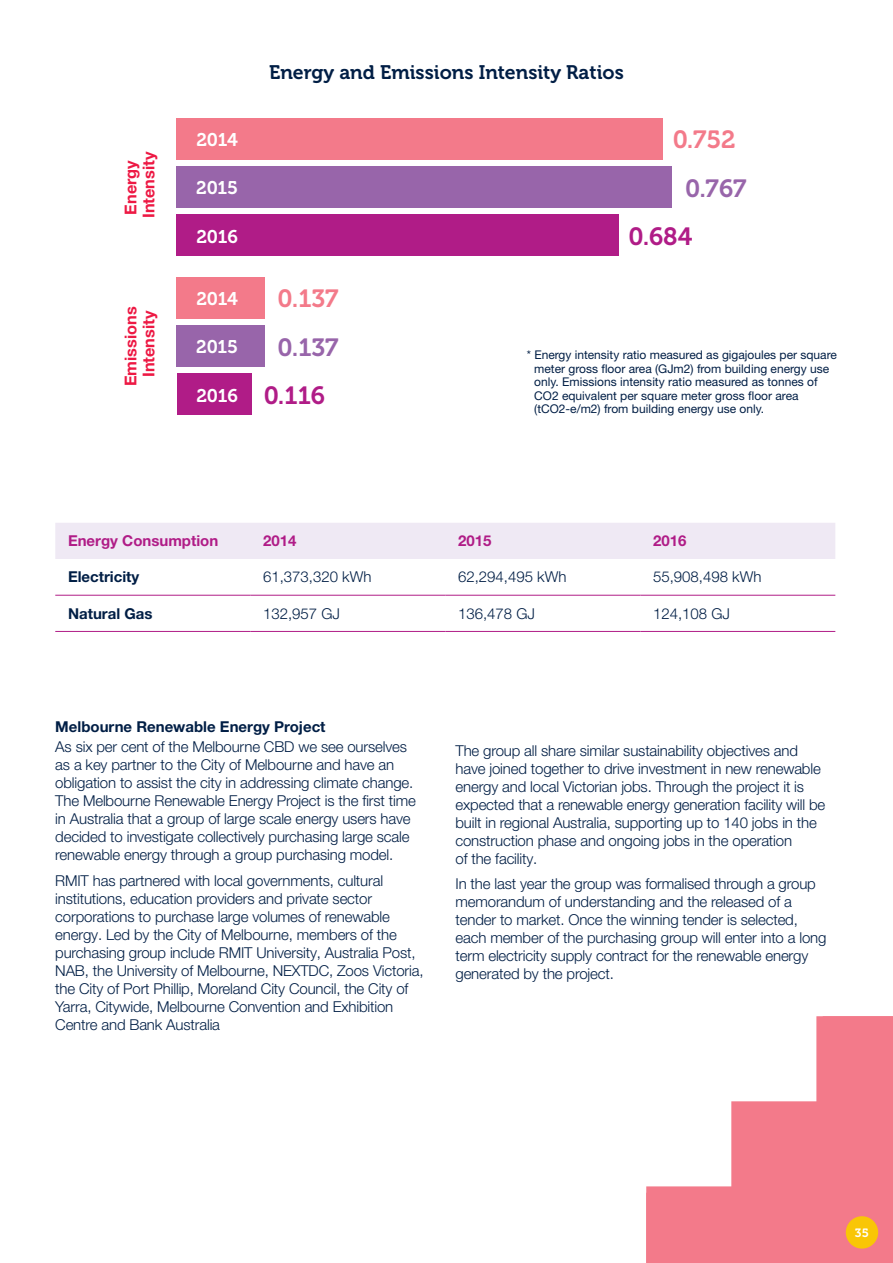
<style>
.page{position:relative;width:893px;height:1263px;background:#fff}
.page>*{position:absolute;margin:0;border:0;box-sizing:border-box;transform-origin:0 0}
.t1{font:24.9px "Museo 700";letter-spacing:-.005em;color:#f37a8a}
.t2{font:24.9px "Museo 700";letter-spacing:-.005em;color:#9865aa}
.t3{font:24.9px "Museo 700";color:#b01c87}
.t4{font:19.5px "Museo 700";color:#001e45}
.t5{font:18.3px "Museo 700";letter-spacing:-.015em;color:#fff}
.t6{font:700 16.35px/18px "Helvetica Neue LT Pro";color:#ed1944;text-align:center}
.t7{font:300 15px/18px "Helvetica Neue LT Pro";letter-spacing:-.01em;color:#001e45}
.t8{font:700 15px "Helvetica Neue LT Pro";color:#001e45}
.t9{font:700 15px "Helvetica Neue LT Pro";color:#b01c87}
.t10{font:12px/13.5px "Helvetica Neue LT Pro";color:#001e45}
.t11{font:12px "Museo 700";color:#fff}
</style>
<div class="page">
<div style="left:55px;top:523px;width:780px;height:36px;background:#efe9f4"></div>
<hr style="left:55px;top:595px;width:195px;height:1px;background:#b01c87">
<hr style="left:250px;top:595px;width:195px;height:1px;background:#b01c87">
<hr style="left:445px;top:595px;width:195px;height:1px;background:#b01c87">
<hr style="left:640px;top:595px;width:195px;height:1px;background:#b01c87">
<hr style="left:55px;top:631px;width:195px;height:1px;background:#b01c87">
<hr style="left:250px;top:631px;width:195px;height:1px;background:#b01c87">
<hr style="left:445px;top:631px;width:195px;height:1px;background:#b01c87">
<hr style="left:640px;top:631px;width:195px;height:1px;background:#b01c87">
<div style="left:177px;top:118px;width:486px;height:42px;background:#f37a8a"></div>
<div style="left:177px;top:167px;width:495px;height:41px;background:#9865aa"></div>
<div style="left:177px;top:215px;width:442px;height:41px;background:#b01c87"></div>
<div style="left:177px;top:277px;width:88px;height:42px;background:#f37a8a"></div>
<div style="left:177px;top:326px;width:88px;height:41px;background:#9865aa"></div>
<div style="left:177px;top:374px;width:75px;height:41px;background:#b01c87"></div>
<svg style="left:646px;top:1016px;width:247px;height:247px;fill:#f37a8a"></svg>
<div style="left:846px;top:1216px;width:32px;height:32px;background:#f9c606;border-radius:50%"></div>
<p class="t6" style="left:121px;top:218px;width:68px;text-align:left;rotate:-90deg">Energy<br>Intensity</p>
<p class="t6" style="left:121px;top:386px;width:81px;rotate:-90deg">Emissions<br>Intensity</p>
<p class="t5" style="left:196px;top:130px;width:43px">2014</p>
<p class="t5" style="left:196px;top:178px;width:43px">2015</p>
<p class="t5" style="left:196px;top:227px;width:43px">2016</p>
<p class="t5" style="left:196px;top:288px;width:43px">2014</p>
<p class="t5" style="left:196px;top:336px;width:43px">2015</p>
<p class="t5" style="left:196px;top:385px;width:43px">2016</p>
<h2 class="t4" style="left:269px;top:61px;width:356px">Energy and Emissions Intensity Ratios</h2>
<h1 class="t1" style="left:278px;top:285px;width:62px">0.137</h1>
<h1 class="t2" style="left:278px;top:333px;width:62px">0.137</h1>
<h1 class="t3" style="left:264px;top:381px;width:63px">0.116</h1>
<h1 class="t1" style="left:673px;top:126px;width:64px">0.752</h1>
<h1 class="t2" style="left:685px;top:174px;width:63px">0.767</h1>
<h1 class="t3" style="left:628px;top:222px;width:65px">0.684</h1>
<p class="t10" style="left:534px;top:348px;width:304px;text-indent:-8px">* Energy intensity ratio measured as gigajoules per square meter gross floor area (GJm2) from building energy use only. Emissions intensity ratio measured as tonnes of CO2 equivalent per square meter gross floor area (tCO2-e/m2) from building energy use only.</p>
<p class="t9" style="left:68px;top:532px;width:152px">Energy Consumption</p>
<p class="t9" style="left:263px;top:532px;width:35px">2014</p>
<p class="t9" style="left:458px;top:532px;width:35px">2015</p>
<p class="t9" style="left:653px;top:532px;width:35px">2016</p>
<p class="t8" style="left:68px;top:568px;width:73px">Electricity</p>
<p class="t7" style="left:263px;top:568px;width:110px">61,373,320 kWh</p>
<p class="t7" style="left:458px;top:568px;width:110px">62,294,495 kWh</p>
<p class="t7" style="left:653px;top:568px;width:110px">55,908,498 kWh</p>
<p class="t8" style="left:68px;top:604px;width:86px">Natural Gas</p>
<p class="t7" style="left:263px;top:604px;width:78px">132,957 GJ</p>
<p class="t7" style="left:458px;top:604px;width:78px">136,478 GJ</p>
<p class="t7" style="left:653px;top:604px;width:78px">124,108 GJ</p>
<p class="t8" style="left:55px;top:717px;width:272px">Melbourne Renewable Energy Project</p>
<p class="t7" style="left:55px;top:737px;width:362px">As six per cent of the Melbourne CBD we see ourselves as a key partner to the City of Melbourne and have an obligation to assist the city in addressing climate change.<br>The Melbourne Renewable Energy Project is the first time in Australia that a group of large scale energy users have decided to investigate collectively purchasing large scale renewable energy through a group purchasing model.</p>
<p class="t7" style="left:55px;top:871px;width:370px">RMIT has partnered with local governments, cultural institutions, education providers and private sector corporations to purchase large volumes of renewable energy. Led by the City of Melbourne, members of the purchasing group include RMIT University, Australia Post, NAB, the University of Melbourne, NEXTDC, Zoos Victoria, the City of Port Phillip, Moreland City Council, the City of Yarra, Citywide, Melbourne Convention and Exhibition Centre and Bank Australia</p>
<p class="t7" style="left:455px;top:741px;width:371px">The group all share similar sustainability objectives and have joined together to drive investment in new renewable energy and local Victorian jobs. Through the project it is expected that a renewable energy generation facility will be built in regional Australia, supporting up to 140 jobs in the construction phase and ongoing jobs in the operation<br>of the facility.</p>
<p class="t7" style="left:455px;top:875px;width:373px">In the last year the group was formalised through a group memorandum of understanding and the released of a tender to market. Once the winning tender is selected, each member of the purchasing group will enter into a long term electricity supply contract for the renewable energy generated by the project.</p>
<p class="t11" style="left:855px;top:1226px;width:16px">35</p>
</div>
